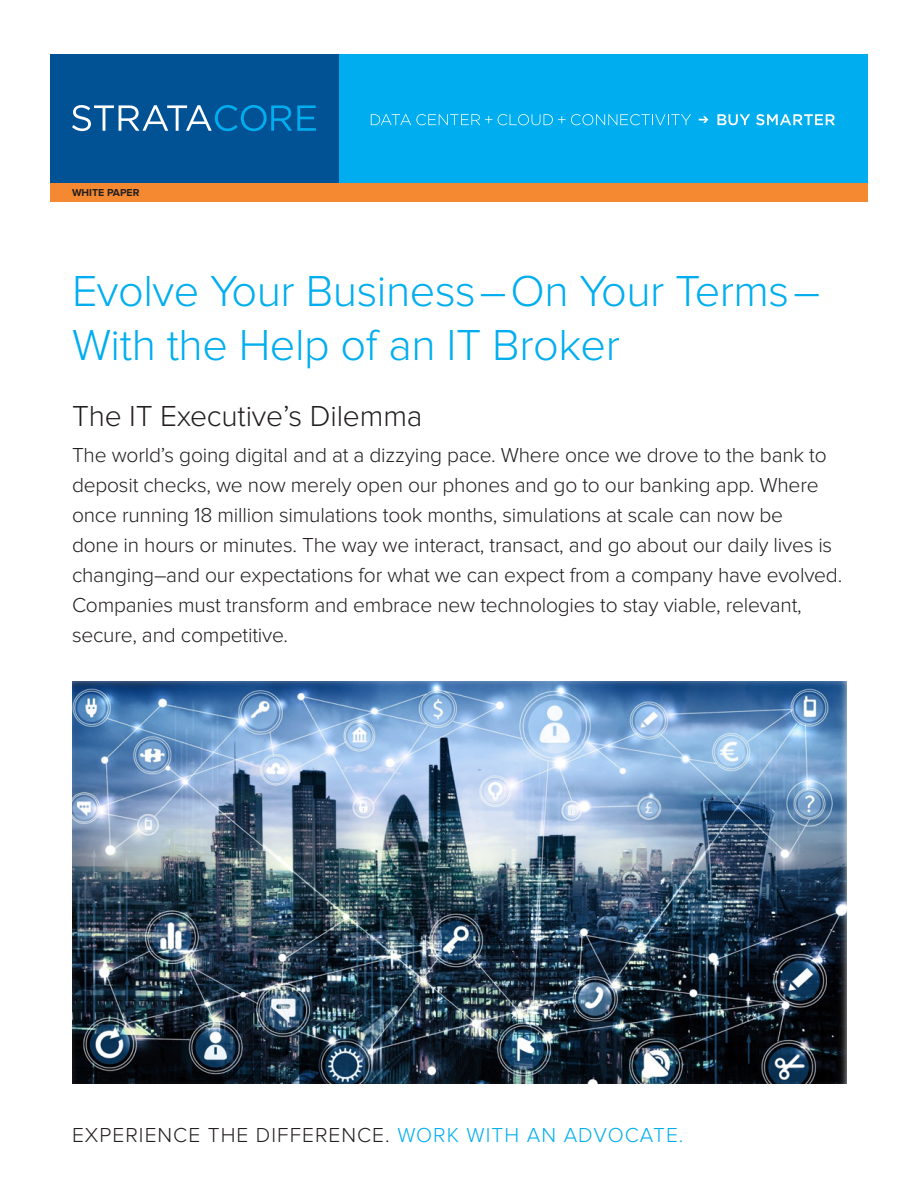
<style>
.page{position:relative;width:918px;height:1188px;background:#fff}
.page>*{position:absolute;margin:0;border:0;box-sizing:border-box;transform-origin:0 0}
.Main_header{font:300 45px/54px "Proxima Nova";letter-spacing:-.01em;color:#00aeef}
.Body_header{font:300 30px "Proxima Nova";letter-spacing:-.005em;color:#231f20}
.Intro_text{font:300 21px/30px "Proxima Nova";letter-spacing:-.01em;color:#231f20}
.Intro_text-2{font:300 21px "Proxima Nova";letter-spacing:.05em;color:#231f20}
.t1{font:700 10.5px "Proxima Nova";color:#231f20}
.s1{color:#00aeef}
</style>
<div class="page">
<div style="left:309px;top:54px;width:559px;height:131px;background:#00aeef"></div>
<div style="left:50px;top:54px;width:289px;height:131px;background:#005294"></div>
<svg style="left:72px;top:105px;width:244px;height:26px"></svg>
<svg style="left:371px;top:114px;width:320px;height:11px"></svg>
<svg style="left:717px;top:114px;width:33px;height:11px"></svg>
<svg style="left:756px;top:114px;width:79px;height:11px"></svg>
<svg style="left:699px;top:116px;width:9px;height:7px"></svg>
<div style="left:50px;top:183px;width:818px;height:19px;background:#f58932"></div>
<img style="left:72px;top:682px;width:774px;height:401px">
<p class="t1" style="left:72px;top:186px;width:69px">WHITE PAPER</p>
<p class="Main_header" style="left:72px;top:264px;width:750px">Evolve Your Business–On Your Terms–<br>With the Help of an IT Broker</p>
<p class="Body_header" style="left:72px;top:399px;width:352px">The IT Executive’s Dilemma</p>
<p class="Intro_text" style="left:72px;top:440px;width:772px">The world’s going digital and at a dizzying pace. Where once we drove to the bank to deposit checks, we now merely open our phones and go to our banking app. Where once running 18 million simulations took months, simulations at scale can now be<br>done in hours or minutes. The way we interact, transact, and go about our daily lives is changing–and our expectations for what we can expect from a company have evolved.<br>Companies must transform and embrace new technologies to stay viable, relevant, secure, and competitive.</p>
<p class="Intro_text-2" style="left:72px;top:1123px;width:613px">EXPERIENCE THE DIFFERENCE. <span class="s1">WORK WITH AN ADVOCATE.</span></p>
</div>
